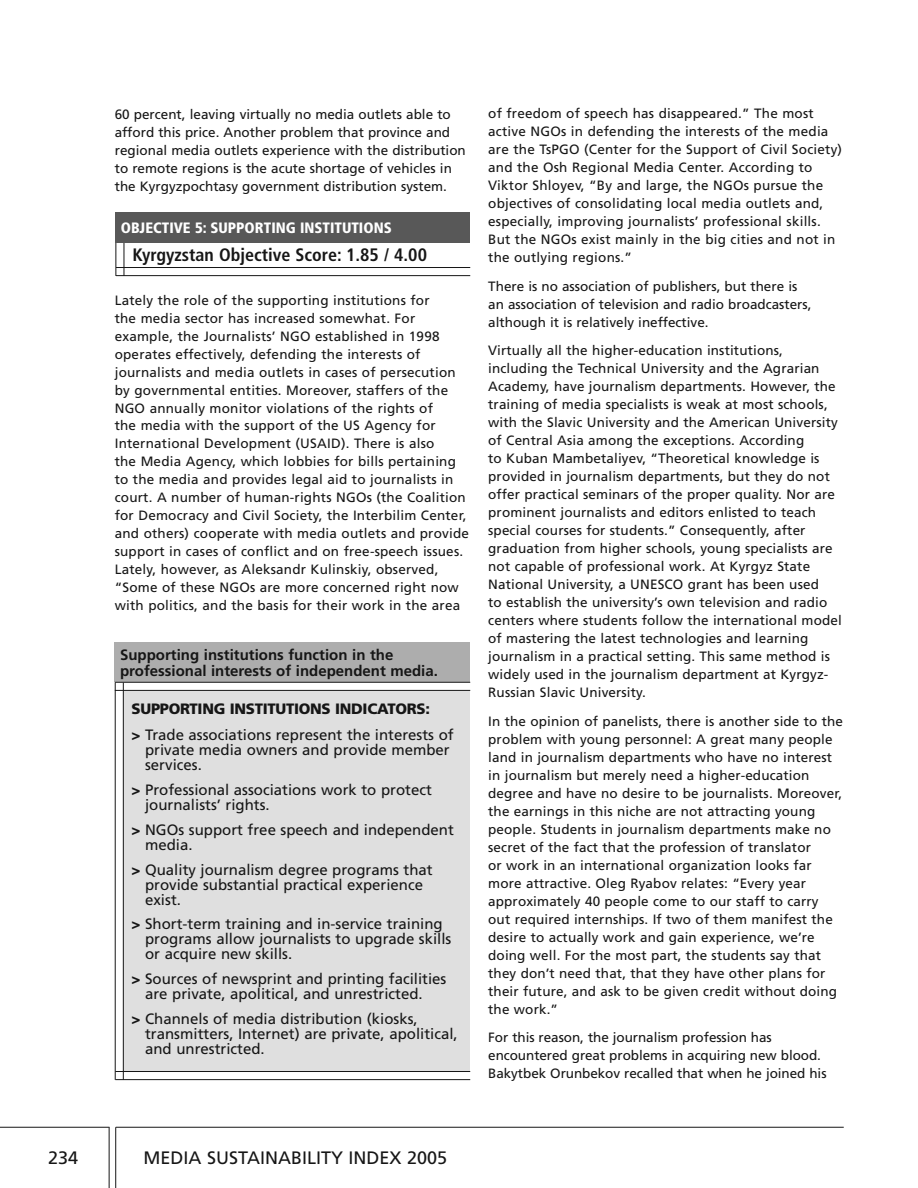
<style>
.page{position:relative;width:918px;height:1188px;background:#fff}
.page>*{position:absolute;margin:0;border:0;box-sizing:border-box;transform-origin:0 0}
.t1{font:700 condensed 18px "Frutiger";color:#161616}
.t2{font:18px "Frutiger";color:#161616}
.t3{font:15px/15px "Frutiger";color:#161616}
.t4{font:700 15px/16.5px "Frutiger";color:#161616}
.t5{font:900 condensed 15px "Frutiger";color:#fff}
.t6{font:13.5px/18px "Frutiger";letter-spacing:.01em;color:#161616}
.s1{font-weight:900}
</style>
<div class="page">
<hr style="left:0;top:1127px;width:110px;height:1px;background:#161616">
<hr style="left:116px;top:1127px;width:728px;height:1px;background:#161616">
<hr style="left:115px;top:1127px;width:1px;height:61px;background:#161616">
<hr style="left:109px;top:1127px;width:1px;height:61px;background:#161616">
<hr style="left:116px;top:267px;width:354px;height:1px;background:#161616">
<hr style="left:116px;top:275px;width:354px;height:1px;background:#161616">
<hr style="left:124px;top:240px;width:1px;height:36px;background:#161616">
<hr style="left:116px;top:240px;width:1px;height:36px;background:#161616">
<div style="left:115px;top:212px;width:355px;height:30px;background:#585858"></div>
<div style="left:123px;top:691px;width:347px;height:381px;background:#dfdfdf"></div>
<div style="left:115px;top:642px;width:355px;height:40px;background:#adadad"></div>
<hr style="left:115px;top:682px;width:355px;height:1px;background:#161616">
<hr style="left:115px;top:690px;width:355px;height:1px;background:#161616">
<hr style="left:115px;top:1071px;width:355px;height:1px;background:#161616">
<hr style="left:115px;top:1079px;width:355px;height:1px;background:#161616">
<hr style="left:123px;top:683px;width:1px;height:397px;background:#161616">
<hr style="left:115px;top:683px;width:1px;height:397px;background:#161616">
<p class="t6" style="left:115px;top:106px;width:353px">60 percent, leaving virtually no media outlets able to afford this price. Another problem that province and regional media outlets experience with the distribution to remote regions is the acute shortage of vehicles in the Kyrgyzpochtasy government distribution system.</p>
<p class="t5" style="left:121px;top:221px;width:272px">OBJECTIVE 5: SUPPORTING INSTITUTIONS</p>
<h1 class="t1" style="left:132px;top:247px;width:296px">Kyrgyzstan Objective Score: 1.85 / 4.00</h1>
<p class="t6" style="left:115px;top:292px;width:356px">Lately the role of the supporting institutions for<br>the media sector has increased somewhat. For example, the Journalists’ NGO established in 1998 operates effectively, defending the interests of journalists and media outlets in cases of persecution by governmental entities. Moreover, staffers of the NGO annually monitor violations of the rights of<br>the media with the support of the US Agency for International Development (USAID). There is also<br>the Media Agency, which lobbies for bills pertaining to the media and provides legal aid to journalists in court. A number of human-rights NGOs (the Coalition for Democracy and Civil Society, the Interbilim Center, and others) cooperate with media outlets and provide support in cases of conflict and on free-speech issues.<br>Lately, however, as Aleksandr Kulinskiy, observed, “Some of these NGOs are more concerned right now with politics, and the basis for their work in the area</p>
<p class="t4" style="left:120px;top:647px;width:319px">Supporting institutions function in the professional interests of independent media.</p>
<p class="t3" style="left:132px;top:698px;width:324px;line-height:25.8px"><span class="s1">SUPPORTING INSTITUTIONS INDICATORS:<br>&gt;</span> Trade associations represent the interests of</p>
<p class="t3" style="left:145px;top:744px;width:306px">private media owners and provide member services.</p>
<p class="t3" style="left:145px;top:783px;width:288px;text-indent:-14px"><span class="s1">&gt;</span> Professional associations work to protect journalists’ rights.</p>
<p class="t3" style="left:145px;top:823px;width:310px;text-indent:-14px"><span class="s1">&gt;</span> NGOs support free speech and independent media.</p>
<p class="t3" style="left:145px;top:863px;width:289px;text-indent:-14px"><span class="s1">&gt;</span> Quality journalism degree programs that provide substantial practical experience exist.</p>
<p class="t3" style="left:145px;top:918px;width:308px;text-indent:-14px"><span class="s1">&gt;</span> Short-term training and in-service training programs allow journalists to upgrade skills or acquire new skills.</p>
<p class="t3" style="left:145px;top:972px;width:303px;text-indent:-14px"><span class="s1">&gt;</span> Sources of newsprint and printing facilities are private, apolitical, and unrestricted.</p>
<p class="t3" style="left:145px;top:1012px;width:314px;text-indent:-14px"><span class="s1">&gt;</span> Channels of media distribution (kiosks, transmitters, Internet) are private, apolitical, and unrestricted.</p>
<p class="t6" style="left:488px;top:106px;width:355px">of freedom of speech has disappeared.” The most active NGOs in defending the interests of the media are the TsPGO (Center for the Support of Civil Society) and the Osh Regional Media Center. According to Viktor Shloyev, “By and large, the NGOs pursue the objectives of consolidating local media outlets and, especially, improving journalists’ professional skills.<br>But the NGOs exist mainly in the big cities and not in the outlying regions.”</p>
<p class="t6" style="left:488px;top:278px;width:325px">There is no association of publishers, but there is an association of television and radio broadcasters, although it is relatively ineffective.</p>
<p class="t6" style="left:488px;top:343px;width:355px">Virtually all the higher-education institutions, including the Technical University and the Agrarian Academy, have journalism departments. However, the training of media specialists is weak at most schools, with the Slavic University and the American University of Central Asia among the exceptions. According<br>to Kuban Mambetaliyev, “Theoretical knowledge is provided in journalism departments, but they do not offer practical seminars of the proper quality. Nor are prominent journalists and editors enlisted to teach special courses for students.” Consequently, after graduation from higher schools, young specialists are not capable of professional work. At Kyrgyz State National University, a UNESCO grant has been used<br>to establish the university’s own television and radio centers where students follow the international model of mastering the latest technologies and learning journalism in a practical setting. This same method is widely used in the journalism department at Kyrgyz-Russian Slavic University.</p>
<p class="t6" style="left:488px;top:713px;width:356px">In the opinion of panelists, there is another side to the problem with young personnel: A great many people land in journalism departments who have no interest in journalism but merely need a higher-education degree and have no desire to be journalists. Moreover, the earnings in this niche are not attracting young people. Students in journalism departments make no secret of the fact that the profession of translator<br>or work in an international organization looks far more attractive. Oleg Ryabov relates: “Every year approximately 40 people come to our staff to carry out required internships. If two of them manifest the desire to actually work and gain experience, we’re doing well. For the most part, the students say that they don’t need that, that they have other plans for their future, and ask to be given credit without doing the work.”</p>
<p class="t6" style="left:488px;top:1030px;width:340px">For this reason, the journalism profession has encountered great problems in acquiring new blood.<br>Bakytbek Orunbekov recalled that when he joined his</p>
<h1 class="t2" style="left:48px;top:1150px;width:32px">234</h1>
<h1 class="t2" style="left:144px;top:1150px;width:305px">MEDIA SUSTAINABILITY INDEX 2005</h1>
</div>
